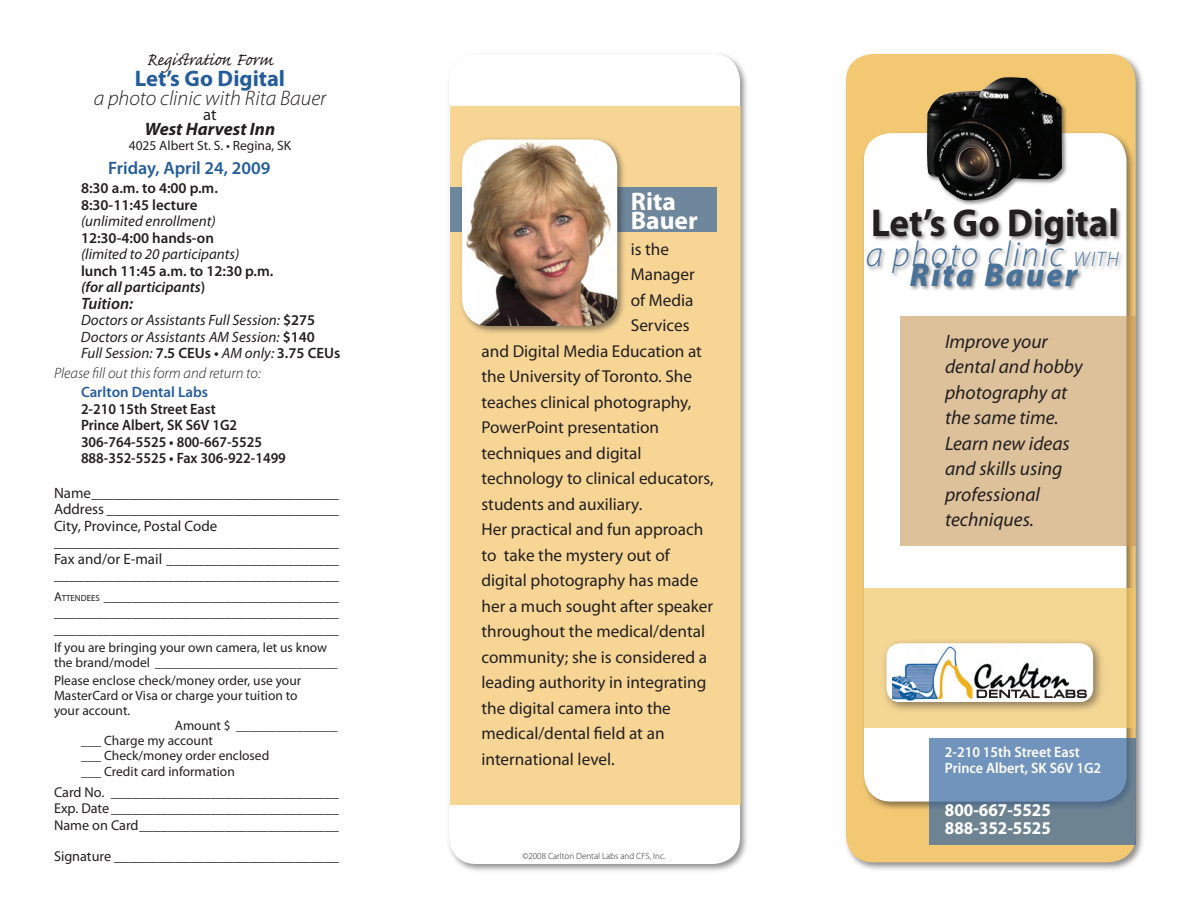
<style>
.page{position:relative;width:1188px;height:918px;background:#fff}
.page>*{position:absolute;margin:0;border:0;box-sizing:border-box;transform-origin:0 0}
.t1{font:700 39px "Myriad Pro";color:#231f20;scale:.95 1}
.t2{font:italic 300 36px "Myriad Pro";letter-spacing:.05em;color:#497299;scale:.95 1}
.t3{font:italic 900 33px "Myriad Pro";letter-spacing:.075em;color:#497299;scale:.95 1}
.t4{font:700 25.5px/19.5px "Myriad Pro";color:#fff}
.t5{font:22.5px "Caflisch Script Pro";color:#231f20}
.t6{font:700 22.5px "Myriad Pro";color:#255d9a}
.t7{font:italic 300 21px "Myriad Pro";color:#231f20}
.t8{font:italic 19.5px/25.5px "Myriad Pro";color:#231f20}
.t9{font:700 18px/18px "Myriad Pro";color:#fff;scale:.95 1}
.t10{font:600 18px "Myriad Pro";color:#255d9a}
.t11{font:italic 700 18px "Myriad Pro";color:#231f20}
.t12{font:17.25px "Myriad Pro";color:#231f20}
.t13{font:italic 600 16.5px "Myriad Pro";color:#231f20}
.t14{font:16.5px "Myriad Pro";color:#231f20}
.t15{font:15px/16.5px "Myriad Pro";color:#231f20}
.t16{font:italic 15px/16.5px "Myriad Pro";color:#231f20}
.t17{font:600 15px/16.5px "Myriad Pro";color:#231f20}
.t18{font:600 15px/16.5px "Myriad Pro";color:#231f20;scale:.95 1}
.t19{font:600 15px/16.5px "Myriad Pro";color:#fff;scale:.95 1}
.t20{font:italic 300 15px "Myriad Pro";color:#231f20}
.t21{font:600 15px "Myriad Pro";color:#255d9a}
.t22{font:14.25px/16.5px "Myriad Pro";color:#231f20;text-align:justify}
.t23{font:13.5px/14.2px "Myriad Pro";color:#231f20}
.t24{font:300 9px "Myriad Pro";color:#231f20}
.s1{font-style:italic}
.s2{font-weight:600;font-style:normal}
.s3{font-size:12.75px}
.s4{font-size:8.85px}
.s5{font-size:14.25px}
.s6{font-size:21px}
</style>
<div class="page">
<div style="left:445px;top:50px;width:305px;height:825px;background:#231f20;opacity:.5"></div>
<div style="left:449px;top:54px;width:291px;height:810px;background:#fff;border-radius:27px"></div>
<div style="left:450px;top:106px;width:290px;height:698px;background:#f6d595"></div>
<div style="left:450px;top:188px;width:267px;height:44px;background:#6f879d"></div>
<div style="left:842px;top:50px;width:304px;height:822px;background:#231f20;opacity:.5"></div>
<div style="left:846px;top:54px;width:290px;height:808px;background:#f3c872;border-radius:27px"></div>
<div style="left:860px;top:129px;width:277px;height:683px;background:#231f20;opacity:.5"></div>
<div style="left:864px;top:133px;width:262px;height:669px;background:#fff;border-radius:27px"></div>
<div style="left:864px;top:588px;width:272px;height:139px;background:#f5d794"></div>
<svg style="left:929px;top:738px;width:207px;height:106px;fill:#7194bd"></svg>
<div style="left:881px;top:638px;width:224px;height:78px;background:#231f20;opacity:.5"></div>
<div style="left:886px;top:644px;width:207px;height:58px;background:#fff;border-radius:14px"></div>
<img style="left:893px;top:644px;width:193px;height:58px">
<div style="left:975px;top:689px;width:100px;height:11px;background:#f8f7f8"></div>
<svg style="left:976px;top:689px;width:110px;height:9px"></svg>
<svg style="left:977px;top:690px;width:109px;height:8px"></svg>
<div style="left:900px;top:316px;width:236px;height:230px;background:#dcc19b"></div>
<div style="left:865px;top:206px;width:260px;height:87px;background:#231f20;opacity:.5"></div>
<div style="left:925px;top:75px;width:143px;height:132px;background:#231f20;opacity:.5"></div>
<img style="left:926px;top:76px;width:136px;height:125px">
<div style="left:458px;top:136px;width:170px;height:201px;background:#231f20;opacity:.5"></div>
<img style="left:462px;top:140px;width:155px;height:186px;border-radius:27px">
<h3 class="t5" style="left:147px;top:48px;width:128px">Registration Form</h3>
<h3 class="t6" style="left:135px;top:63px;width:152px">Let’s Go Digital</h3>
<p class="t7" style="left:94px;top:86px;width:234px">a photo clinic with Rita Bauer</p>
<p class="t14" style="left:203px;top:104px;width:15px">at</p>
<p class="t11" style="left:145px;top:117px;width:132px">West Harvest Inn</p>
<p class="t23" style="left:129px;top:138px;width:164px">4025 Albert St. S. • Regina, SK</p>
<p class="t10" style="left:108px;top:156px;width:164px">Friday, April 24, 2009</p>
<p class="t17" style="left:81px;top:180px;width:138px">8:30 a.m. to 4:00 p.m.<br>8:30-11:45 lecture</p>
<p class="t16" style="left:81px;top:213px;width:136px">(unlimited enrollment)</p>
<p class="t17" style="left:81px;top:229px;width:134px">12:30-4:00 hands-on</p>
<p class="t16" style="left:81px;top:246px;width:160px">(limited to 20 participants)</p>
<p class="t17" style="left:81px;top:262px;width:194px">lunch 11:45 a.m. to 12:30 p.m. <span class="s1">(for all participants</span>)</p>
<p class="t13" style="left:81px;top:293px;width:54px">Tuition:</p>
<p class="t16" style="left:81px;top:312px;width:261px">Doctors or Assistants Full Session: <span class="s2">$275<br></span>Doctors or Assistants AM Session: <span class="s2">$140<br></span>Full Session: <span class="s2">7.5 CEUs •</span> AM only: <span class="s2">3.75 CEUs</span></p>
<p class="t20" style="left:54px;top:364px;width:208px">Please fill out this form and return to:</p>
<p class="t21" style="left:81px;top:382px;width:129px">Carlton Dental Labs</p>
<p class="t18" style="left:81px;top:400px;width:217px">2-210 15th Street East<br>Prince Albert, SK S6V 1G2<br>306-764-5525 • 800-667-5525<br>888-352-5525 • Fax 306-922-1499</p>
<p class="t15" style="left:54px;top:484px;width:286px">Name_________________________________ Address _______________________________ City, Province, Postal Code ______________________________________ Fax and/or E-mail _______________________ ______________________________________</p>
<p class="t22" style="left:54px;top:588px;width:287px"><span class="s3">A</span><span class="s4">ttendees</span> _________________________________ ________________________________________ ________________________________________</p>
<p class="t23" style="left:54px;top:641px;width:285px">If you are bringing your own camera, let us know the brand/model ___________________________</p>
<p class="t23" style="left:54px;top:673px;width:249px">Please enclose check/money order, use your</p>
<p class="t23" style="left:54px;top:688px;width:245px">MasterCard or Visa or charge your tuition to</p>
<p class="t23" style="left:54px;top:703px;width:78px">your account.</p>
<p class="t23" style="left:175px;top:718px;width:164px">Amount $ _______________</p>
<p class="t23" style="left:81px;top:733px;width:133px">___ Charge my account</p>
<p class="t23" style="left:81px;top:748px;width:190px">___ Check/money order enclosed</p>
<p class="t23" style="left:81px;top:764px;width:155px">___ Credit card information</p>
<p class="t22" style="left:54px;top:784px;width:286px">Card No. ________________________________ Exp. Date________________________________ Name on Card____________________________</p>
<p class="t15" style="left:54px;top:848px;width:287px"><span class="s5">Signature</span> ______________________________</p>
<h3 class="t4" style="left:631px;top:190px;width:68px">Rita<br>Bauer</h3>
<p class="t12" style="left:631px;top:238px;width:40px">is the</p>
<p class="t12" style="left:631px;top:264px;width:66px">Manager</p>
<p class="t12" style="left:631px;top:289px;width:64px">of Media</p>
<p class="t12" style="left:631px;top:315px;width:60px">Services</p>
<p class="t12" style="left:482px;top:340px;width:222px">and Digital Media Education at</p>
<p class="t12" style="left:482px;top:366px;width:212px">the University of Toronto. She</p>
<p class="t12" style="left:482px;top:391px;width:211px">teaches clinical photography,</p>
<p class="t12" style="left:482px;top:417px;width:179px">PowerPoint presentation</p>
<p class="t12" style="left:482px;top:442px;width:162px">techniques and digital</p>
<p class="t12" style="left:482px;top:468px;width:234px">technology to clinical educators,</p>
<p class="t12" style="left:482px;top:493px;width:162px">students and auxiliary.</p>
<p class="t12" style="left:482px;top:519px;width:223px">Her practical and fun approach</p>
<p class="t12" style="left:482px;top:544px;width:190px">to take the mystery out of</p>
<p class="t12" style="left:482px;top:570px;width:218px">digital photography has made</p>
<p class="t12" style="left:482px;top:595px;width:233px">her a much sought after speaker</p>
<p class="t12" style="left:482px;top:621px;width:225px">throughout the medical/dental</p>
<p class="t12" style="left:482px;top:646px;width:227px">community; she is considered a</p>
<p class="t12" style="left:482px;top:672px;width:226px">leading authority in integrating</p>
<p class="t12" style="left:482px;top:697px;width:191px">the digital camera into the</p>
<p class="t12" style="left:482px;top:723px;width:185px">medical/dental field at an</p>
<p class="t12" style="left:482px;top:748px;width:135px">international level.</p>
<p class="t24" style="left:522px;top:850px;width:145px">©2008 Carlton Dental Labs and CFS, Inc.</p>
<h1 class="t1" style="left:871px;top:198px;width:262px">Let’s Go Digital</h1>
<h2 class="t2" style="left:866px;top:233px;width:268px">a photo clinic <span class="s6">with</span></h2>
<h3 class="t3" style="left:910px;top:253px;width:178px">Rita Bauer</h3>
<p class="t8" style="left:945px;top:328px;width:139px">Improve your dental and hobby photography at the same time.<br>Learn new ideas and skills using professional techniques.</p>
<p class="t19" style="left:945px;top:743px;width:166px">2-210 15th Street East<br>Prince Albert, SK S6V 1G2</p>
<p class="t9" style="left:945px;top:800px;width:113px">800-667-5525<br>888-352-5525</p>
</div>
